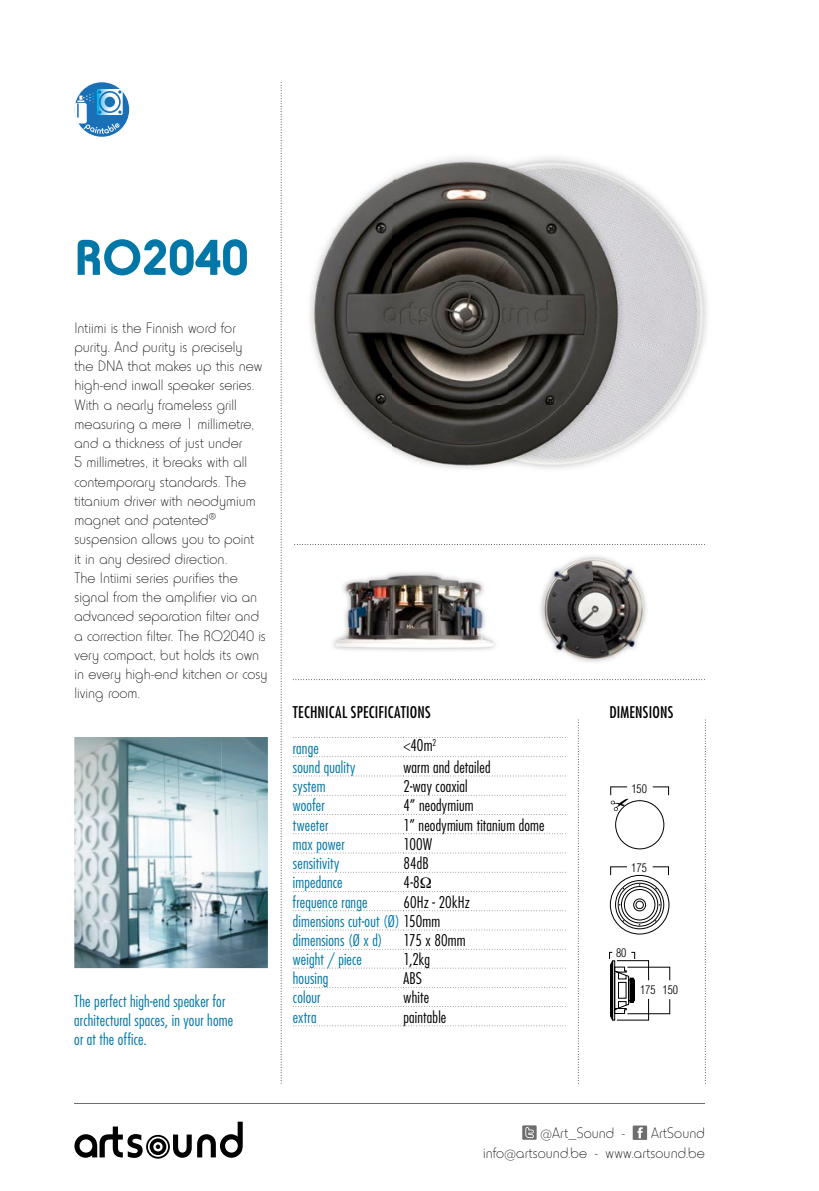
<style>
.page{position:relative;width:819px;height:1191px;background:#fff}
.page>*{position:absolute;margin:0;border:0;box-sizing:border-box;transform-origin:0 0}
.t1{font:700 52.5px "Horatio EF";color:#0077a6}
.t2{font:300 15.75px/19.2px "Horatio EF";color:#000;text-align:right}
.t3{font:300 condensed 15.75px/19.2px "Futura";letter-spacing:.01em;color:#0077a6}
.t4{font:300 condensed 15.75px "Futura";letter-spacing:.01em;color:#000}
.t5{font:condensed 15.75px "Futura";letter-spacing:.015em;color:#000}
.t6{font:300 condensed 11.72px "Helvetica";color:#000}
.s1{color:#000}
</style>
<div class="page">
<svg style="left:281px;top:82px;width:1px;height:1001px"></svg>
<svg style="left:294px;top:544px;width:409px;height:1px"></svg>
<svg style="left:293px;top:679px;width:410px;height:1px"></svg>
<svg style="left:577px;top:722px;width:1px;height:359px"></svg>
<svg style="left:704px;top:722px;width:1px;height:359px"></svg>
<img style="left:333px;top:572px;width:110px;height:79px">
<img style="left:443px;top:576px;width:52px;height:75px">
<img style="left:540px;top:556px;width:107px;height:107px">
<img style="left:540px;top:612px;width:27px;height:51px">
<img style="left:623px;top:612px;width:24px;height:51px">
<img style="left:624px;top:177px;width:81px;height:272px">
<img style="left:621px;top:174px;width:3px;height:232px">
<img style="left:311px;top:176px;width:82px;height:275px">
<img style="left:393px;top:158px;width:177px;height:62px">
<img style="left:393px;top:220px;width:3px;height:233px">
<img style="left:396px;top:159px;width:225px;height:308px">
<div style="left:75px;top:82px;width:54px;height:55px;background:#1a70b7;border-radius:50%"></div>
<div style="left:74px;top:103px;width:13px;height:20px;background:#fff;border-radius:2px"></div>
<svg style="left:77px;top:89px;width:46px;height:28px"></svg>
<svg style="left:83px;top:123px;width:37px;height:11px"></svg>
<div style="left:633px;top:898px;width:13px;height:13px;border:1px solid #000;border-radius:50%"></div>
<div style="left:635px;top:901px;width:8px;height:8px;border:1px solid #000;border-radius:50%"></div>
<svg style="left:610px;top:866px;width:59px;height:9px"></svg>
<div style="left:624px;top:889px;width:31px;height:31px;border:1px solid #000;border-radius:50%"></div>
<div style="left:621px;top:886px;width:37px;height:37px;border:1px solid #000;border-radius:50%"></div>
<div style="left:617px;top:883px;width:44px;height:43px;border:1px solid #000;border-radius:50%"></div>
<div style="left:615px;top:880px;width:49px;height:49px;border:1px solid #000;border-radius:50%"></div>
<div style="left:610px;top:875px;width:59px;height:59px;border:1px solid #000;border-radius:50%"></div>
<svg style="left:609px;top:951px;width:61px;height:70px"></svg>
<div style="left:629px;top:977px;width:4px;height:25px;border:1px solid #000"></div>
<div style="left:615px;top:800px;width:49px;height:49px;border:1px solid #000;border-radius:50%"></div>
<svg style="left:610px;top:786px;width:59px;height:25px"></svg>
<hr style="left:74px;top:1103px;width:630px;height:1px;background:#6e6e6e">
<svg style="left:74px;top:1121px;width:169px;height:37px"></svg>
<div style="left:522px;top:1125px;width:14px;height:14px;background:#6e6e6e"></div>
<svg style="left:525px;top:1127px;width:9px;height:11px"></svg>
<div style="left:632px;top:1125px;width:15px;height:15px;background:#6e6e6e"></div>
<svg style="left:637px;top:1127px;width:5px;height:11px"></svg>
<svg style="left:293px;top:737px;width:273px;height:1px"></svg>
<svg style="left:293px;top:756px;width:273px;height:1px"></svg>
<svg style="left:293px;top:775px;width:273px;height:1px"></svg>
<svg style="left:293px;top:794px;width:273px;height:1px"></svg>
<svg style="left:293px;top:814px;width:273px;height:1px"></svg>
<svg style="left:293px;top:833px;width:273px;height:1px"></svg>
<svg style="left:293px;top:852px;width:273px;height:1px"></svg>
<svg style="left:293px;top:910px;width:273px;height:1px"></svg>
<svg style="left:293px;top:929px;width:273px;height:1px"></svg>
<svg style="left:293px;top:967px;width:273px;height:1px"></svg>
<svg style="left:293px;top:987px;width:273px;height:1px"></svg>
<svg style="left:293px;top:1006px;width:273px;height:1px"></svg>
<svg style="left:293px;top:1025px;width:273px;height:1px"></svg>
<img style="left:74px;top:737px;width:145px;height:114px">
<img style="left:219px;top:737px;width:49px;height:231px">
<img style="left:74px;top:851px;width:146px;height:117px">
<svg style="left:293px;top:872px;width:273px;height:20px"></svg>
<h1 class="t1" style="left:74px;top:228px;width:175px">RO2040</h1>
<p class="t2" style="left:74px;top:318px;width:194px;text-align:left">Intiimi is the Finnish word for purity. And purity is precisely<br>the DNA that makes up this new high-end inwall speaker series.<br>With a nearly frameless grill measuring a mere 1 millimetre, and a thickness of just under<br>5 millimetres, it breaks with all contemporary standards. The titanium driver with neodymium magnet and patented® suspension allows you to point<br>it in any desired direction.<br>The Intiimi series purifies the signal from the amplifier via an advanced separation filter and a correction filter. The RO2040 is very compact, but holds its own in every high-end kitchen or cosy living room.</p>
<p class="t3" style="left:74px;top:991px;width:160px">The perfect high-end speaker for architectural spaces, in your home or at the office.</p>
<p class="t5" style="left:293px;top:702px;width:139px">TECHNICAL SPECIFICATIONS</p>
<p class="t5" style="left:609px;top:702px;width:65px">DIMENSIONS</p>
<p class="t3" style="left:293px;top:738px;width:28px">range</p>
<p class="t4" style="left:403px;top:735px;width:34px">&lt;40m<sup>2</sup></p>
<p class="t3" style="left:293px;top:757px;width:64px">sound quality</p>
<p class="t4" style="left:403px;top:757px;width:88px">warm and detailed</p>
<p class="t3" style="left:293px;top:776px;width:34px">system</p>
<p class="t4" style="left:403px;top:776px;width:66px">2-way coaxial</p>
<p class="t3" style="left:293px;top:795px;width:33px">woofer</p>
<p class="t4" style="left:403px;top:795px;width:71px">4” neodymium</p>
<p class="t3" style="left:293px;top:815px;width:37px">tweeter</p>
<p class="t4" style="left:403px;top:815px;width:142px">1” neodymium titanium dome</p>
<p class="t3" style="left:293px;top:834px;width:53px">max power</p>
<p class="t4" style="left:403px;top:834px;width:30px">100W</p>
<p class="t3" style="left:293px;top:853px;width:48px">sensitivity</p>
<p class="t4" style="left:403px;top:853px;width:27px">84dB</p>
<p class="t3" style="left:293px;top:872px;width:51px">impedance</p>
<p class="t4" style="left:403px;top:872px;width:18px">4-8</p>
<p class="t3" style="left:293px;top:892px;width:76px">frequence range</p>
<p class="t3" style="left:293px;top:892px;width:179px;text-indent:111px"><span class="s1">60Hz - 20kHz </span>dimensions cut-out (Ø) <span class="s1">150mm </span>dimensions (Ø x d)</p>
<p class="t4" style="left:403px;top:930px;width:63px">175 x 80mm</p>
<p class="t3" style="left:293px;top:949px;width:71px">weight / piece</p>
<p class="t4" style="left:403px;top:949px;width:28px">1,2kg</p>
<p class="t3" style="left:293px;top:968px;width:37px">housing</p>
<p class="t4" style="left:403px;top:968px;width:20px">ABS</p>
<p class="t3" style="left:293px;top:987px;width:29px">colour</p>
<p class="t4" style="left:403px;top:987px;width:27px">white</p>
<p class="t3" style="left:293px;top:1007px;width:25px">extra</p>
<p class="t4" style="left:403px;top:1007px;width:44px">paintable</p>
<p class="t6" style="left:631px;top:781px;width:17px">150</p>
<p class="t6" style="left:631px;top:860px;width:17px">175</p>
<p class="t6" style="left:616px;top:946px;width:12px">80</p>
<p class="t6" style="left:640px;top:982px;width:40px">175 150</p>
<p class="t2" style="left:483px;top:1123px;width:223px;line-height:19.9px">ArtSound<br>info@artsound.be - www.artsound.be</p>
<p class="t2" style="left:540px;top:1123px;width:86px">@Art_Sound -</p>
</div>
